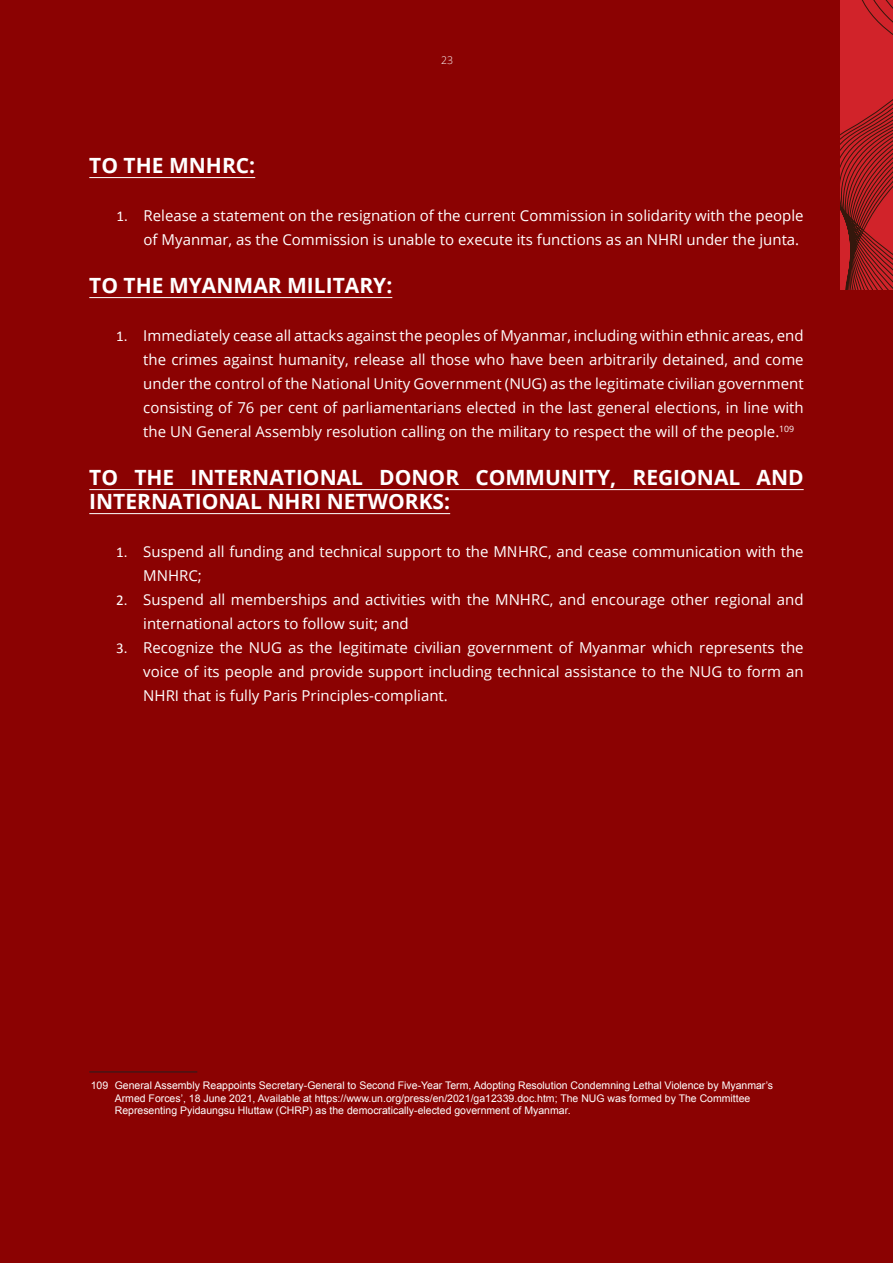
<style>
.page{position:relative;width:893px;height:1263px;background:#8b0202}
.page>*{position:absolute;margin:0;border:0;box-sizing:border-box;transform-origin:0 0}
.t1{font:700 21px/24px "Open Sans";color:#fff}
.t2{font:15px/24px "Open Sans";color:#fff;text-align:justify}
.Footnote_text{font:10.5px/12.6px "Arial";color:#fff}
.Footnote_text-2{font:300 10.5px "Open Sans";color:#fff}
.s1{font-family:"Calibri"}
</style>
<div class="page">
<hr style="left:89px;top:177px;width:166px;height:1px;background:#fff">
<hr style="left:89px;top:297px;width:303px;height:1px;background:#fff">
<hr style="left:89px;top:489px;width:715px;height:1px;background:#fff">
<hr style="left:89px;top:513px;width:361px;height:1px;background:#fff">
<hr style="left:89px;top:1072px;width:108px;height:1px;background:#231f20">
<svg style="left:840px;top:0;width:53px;height:289px;background:#b22024"></svg>
<p class="Footnote_text-2" style="left:441px;top:53px;width:13px">23</p>
<p class="t1" style="left:89px;top:153px;width:167px">TO THE MNHRC:</p>
<p class="t2" style="left:117px;top:203px;width:689px;text-align:right"><span class="s1">1.</span> Release a statement on the resignation of the current Commission in solidarity with the people of Myanmar, as the Commission is unable to execute its functions as an NHRI under the junta.</p>
<p class="t1" style="left:89px;top:273px;width:305px">TO THE MYANMAR MILITARY:</p>
<p class="t2" style="left:143px;top:323px;width:662px;text-indent:-27px"><span class="s1">1.</span> Immediately cease all attacks against the peoples of Myanmar, including within ethnic areas, end the crimes against humanity, release all those who have been arbitrarily detained, and come under the control of the National Unity Government (NUG) as the legitimate civilian government consisting of 76 per cent of parliamentarians elected in the last general elections, in line with the UN General Assembly resolution calling on the military to respect the will of the people.<sup>109</sup></p>
<p class="t1" style="left:89px;top:465px;width:716px">TO THE INTERNATIONAL DONOR COMMUNITY, REGIONAL AND<br>INTERNATIONAL NHRI NETWORKS:</p>
<p class="t2" style="left:143px;top:539px;width:662px;text-indent:-27px"><span class="s1">1.</span> Suspend all funding and technical support to the MNHRC, and cease communication with the<br>MNHRC;</p>
<p class="t2" style="left:143px;top:587px;width:662px;text-indent:-27px"><span class="s1">2.</span> Suspend all memberships and activities with the MNHRC, and encourage other regional and international actors to follow suit; and</p>
<p class="t2" style="left:143px;top:635px;width:662px;text-indent:-27px"><span class="s1">3.</span> Recognize the NUG as the legitimate civilian government of Myanmar which represents the voice of its people and provide support including technical assistance to the NUG to form an NHRI that is fully Paris Principles-compliant.</p>
<p class="Footnote_text" style="left:115px;top:1079px;width:660px;text-indent:-24px">109 General Assembly Reappoints Secretary-General to Second Five-Year Term, Adopting Resolution Condemning Lethal Violence by Myanmar’s<br>Armed Forces’, 18 June 2021, Available at https://www.un.org/press/en/2021/ga12339.doc.htm; The NUG was formed by The Committee<br>Representing Pyidaungsu Hluttaw (CHRP) as the democratically-elected government of Myanmar.</p>
</div>
